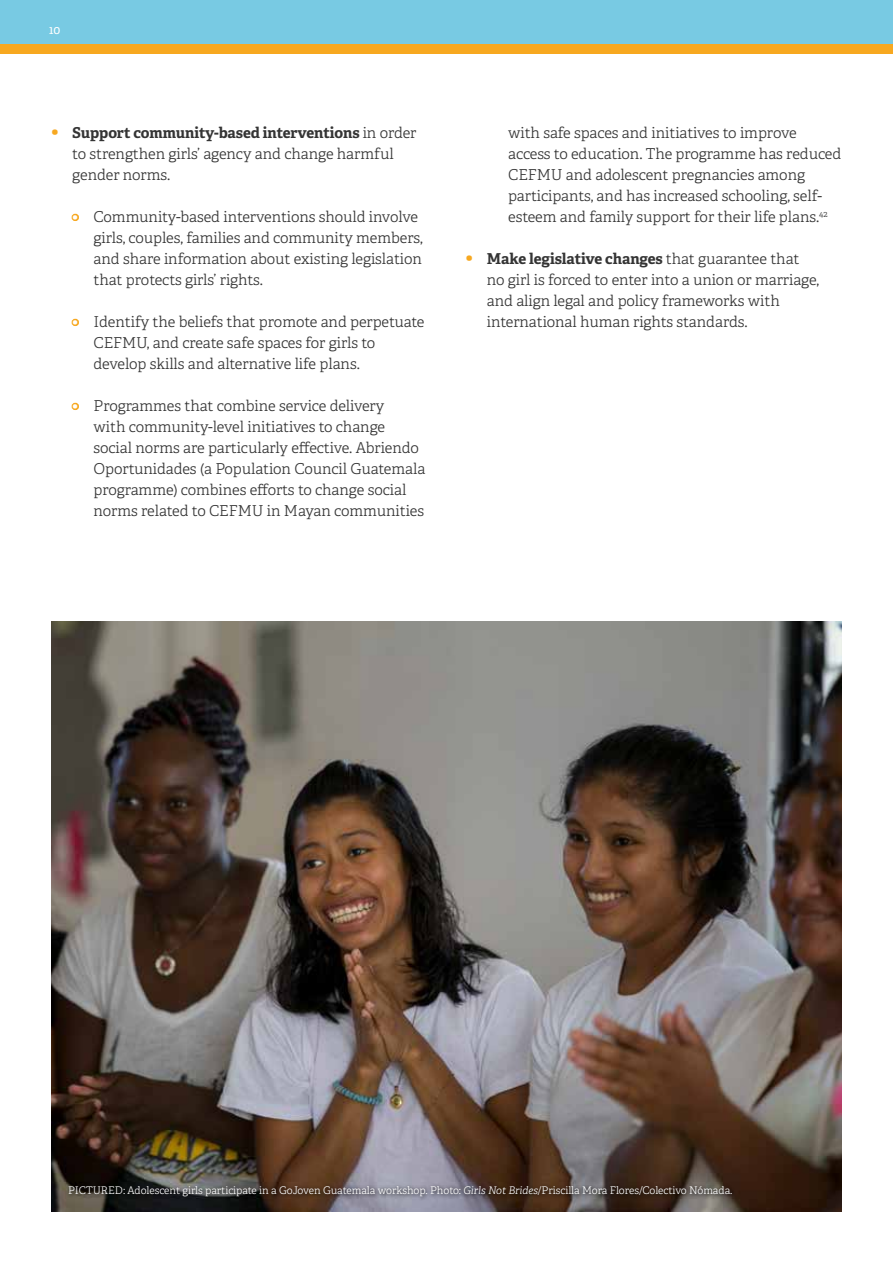
<style>
.page{position:relative;width:893px;height:1263px;background:#fff}
.page>*{position:absolute;margin:0;border:0;box-sizing:border-box;transform-origin:0 0}
.t1{font:300 15px/21px "Adelle";letter-spacing:-.005em;color:#343434}
.t2{font:12px "Adelle";color:#fff}
.t3{font:300 10.5px "Adelle";letter-spacing:-.005em;color:#fff}
.s1{font-size:21px;color:#f7a820}
.s2{font-weight:700}
.s3{font-size:16.5px;color:#f7a820}
.s4{font-style:italic}
</style>
<div class="page">
<div style="left:0;top:0;width:893px;height:45px;background:#78cae3"></div>
<div style="left:0;top:45px;width:893px;height:9px;background:#f7a820"></div>
<img style="left:51px;top:621px;width:791px;height:591px">
<div style="left:66px;top:1183px;width:671px;height:19px;background:#000;opacity:.95"></div>
<p class="t2" style="left:49px;top:22px;width:13px">10</p>
<p class="t1" style="left:72px;top:122px;width:346px;text-indent:-21px"><span class="s1">•</span> <span class="s2">Support community-based interventions</span> in order to strengthen girls’ agency and change harmful gender norms.</p>
<p class="t1" style="left:94px;top:206px;width:331px;text-indent:-21px"><span class="s3">•</span> Community-based interventions should involve girls, couples, families and community members, and share information about existing legislation that protects girls’ rights.</p>
<p class="t1" style="left:94px;top:311px;width:332px;text-indent:-21px"><span class="s3">•</span> Identify the beliefs that promote and perpetuate<br>CEFMU, and create safe spaces for girls to develop skills and alternative life plans.</p>
<p class="t1" style="left:94px;top:395px;width:333px;text-indent:-21px"><span class="s3">•</span> Programmes that combine service delivery<br>with community-level initiatives to change social norms are particularly effective. Abriendo Oportunidades (a Population Council Guatemala programme) combines efforts to change social norms related to CEFMU in Mayan communities</p>
<p class="t1" style="left:508px;top:122px;width:335px">with safe spaces and initiatives to improve access to education. The programme has reduced CEFMU and adolescent pregnancies among participants, and has increased schooling, self&shy;esteem and family support for their life plans.<sup>42</sup></p>
<p class="t1" style="left:487px;top:248px;width:334px;text-indent:-21px"><span class="s1">•</span> <span class="s2">Make legislative changes</span> that guarantee that no girl is forced to enter into a union or marriage, and align legal and policy frameworks with international human rights standards.</p>
<p class="t3" style="left:68px;top:1184px;width:666px">PICTURED: Adolescent girls participate in a GoJoven Guatemala workshop. Photo: <span class="s4">Girls Not Brides</span>/Priscilla Mora Flores/Colectivo Nómada.</p>
</div>
